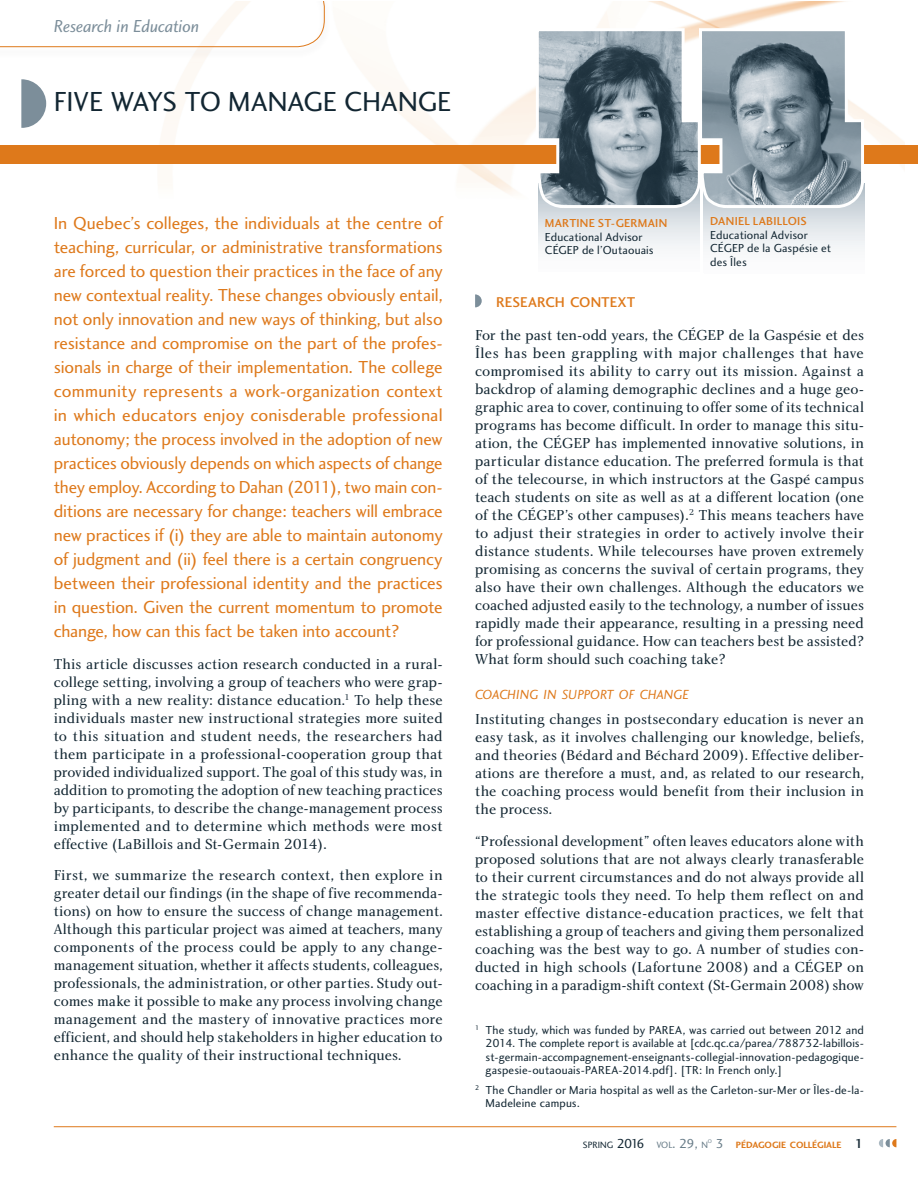
<style>
.page{position:relative;width:918px;height:1189px;background:#fff}
.page>*{position:absolute;margin:0;border:0;box-sizing:border-box;transform-origin:0 0}
.t1{font:28.5px "Charlotte Sans Book Plain";letter-spacing:-.005em;color:#122632}
.Article__OK{font:18px/24px "Charlotte Sans Book Plain";letter-spacing:-.015em;color:#de791b;text-align:justify}
.t2{font:18px "Charlotte Sans Book Italic Plain";letter-spacing:-.01em;color:#7c8e9a}
.Article__OK-2{font:15px/18px "Charlotte Book Plain";color:#122632;text-align:justify}
.t3{font:14.7px "Charlotte Sans Medium Plain";letter-spacing:.005em;color:#de791b}
.Article__OK-3{font:13.65px "Charlotte Sans Book Italic Plain";letter-spacing:-.005em;color:#de791b}
.E-_texte_des_notes_e{font:12px/13.5px "Charlotte Sans Book Plain";letter-spacing:.01em;color:#122632;text-align:justify}
.Photo{font:12px/13.5px "Charlotte Sans Book Plain";letter-spacing:.015em;color:#122632}
.Titre_Photo{font:12px "Charlotte Sans Medium Plain";letter-spacing:.025em;color:#de791b}
.t4{font:9.45px "Charlotte Sans Bold Plain";color:#de791b}
.t5{font:9.45px "Charlotte Sans Book Plain";color:#122632}
.t6{font:5.55px "Charlotte Sans Book Plain";color:#687c88}
.s1{font-size:13.5px}
.s2{color:#687c88}
.s3{font-size:13.5px;color:#687c88}
.s4{font-family:"Charlotte Sans Book Plain";font-size:13.5px;color:#687c88}
.s5{font-family:"Charlotte Sans Medium Plain";font-size:13.5px;color:#122632}
</style>
<div class="page">
<img style="left:0;top:1px;width:918px;height:193px">
<hr style="left:54px;top:1126px;width:842px;height:1px;background:#de791b">
<svg style="left:879px;top:1139px;width:17px;height:8px"></svg>
<div style="left:0;top:1px;width:332px;height:58px;background:#122632;opacity:.45"></div>
<svg style="left:21px;top:79px;width:25px;height:49px"></svg>
<div style="left:0;top:145px;width:918px;height:18px;background:#de791b"></div>
<svg style="left:475px;top:294px;width:7px;height:13px"></svg>
<svg style="left:539px;top:211px;width:160px;height:38px"></svg>
<svg style="left:703px;top:211px;width:161px;height:38px"></svg>
<svg style="left:534px;top:27px;width:333px;height:184px"></svg>
<svg style="left:0;top:1px;width:324px;height:46px"></svg>
<p class="t2" style="left:54px;top:16px;width:144px">Pratique pédagogique</p>
<p class="t2" style="left:54px;top:16px;width:147px">Research in Education</p>
<p class="t1" style="left:54px;top:69px;width:569px">ÉVALUER DIFFÉREMMENT. LE DOSSIER D’ÉTUDE</p>
<p class="t1" style="left:54px;top:98px;width:252px">ET QUELQUE CHOSE</p>
<p class="t1" style="left:54px;top:85px;width:399px">FIVE WAYS TO MANAGE CHANGE</p>
<p class="Article__OK" style="left:54px;top:211px;width:390px">In Quebec’s colleges, the individuals at the centre of teaching, curricular, or administrative transformations are forced to question their practices in the face of any new contextual reality. These changes obviously entail, not only innovation and new ways of thinking, but also resistance and compromise on the part of the profes&shy;sionals in charge of their implementation. The college community represents a work-organization context in which educators enjoy conisderable professional autonomy; the process involved in the adoption of new practices obviously depends on which aspects of change they employ. According to Dahan (2011), two main con&shy;ditions are necessary for change: teachers will embrace new practices if (i) they are able to maintain autonomy of judgment and (ii) feel there is a certain congruency between their professional identity and the practices in question. Given the current momentum to promote change, how can this fact be taken into account?</p>
<p class="Article__OK-2" style="left:54px;top:655px;width:390px">This article discusses action research conducted in a rural&shy;college setting, involving a group of teachers who were grap&shy;pling with a new reality: distance education.<sup>1</sup> To help these individuals master new instructional strategies more suited to this situation and student needs, the researchers had them participate in a professional-cooperation group that provided individualized support. The goal of this study was, in addition to promoting the adoption of new teaching practices by participants, to describe the change-management process implemented and to determine which methods were most effective (LaBillois and St-Germain 2014).</p>
<p class="Article__OK-2" style="left:54px;top:866px;width:390px">First, we summarize the research context, then explore in greater detail our findings (in the shape of five recommenda&shy;tions) on how to ensure the success of change management.<br>Although this particular project was aimed at teachers, many components of the process could be apply to any change&shy;management situation, whether it affects students, colleagues, professionals, the administration, or other parties. Study out&shy;comes make it possible to make any process involving change management and the mastery of innovative practices more efficient, and should help stakeholders in higher education to enhance the quality of their instructional techniques.</p>
<p class="Titre_Photo" style="left:545px;top:216px;width:124px">MARTINE ST-GERMAIN</p>
<p class="Photo" style="left:545px;top:230px;width:99px">Educational Advisor</p>
<p class="Photo" style="left:545px;top:243px;width:110px">CÉGEP de l’Outaouais</p>
<p class="t3" style="left:496px;top:293px;width:141px">RESEARCH CONTEXT</p>
<p class="Titre_Photo" style="left:710px;top:214px;width:98px">DANIEL LABILLOIS</p>
<p class="Photo" style="left:710px;top:228px;width:99px">Educational Advisor</p>
<p class="Photo" style="left:710px;top:241px;width:122px">CÉGEP de la Gaspésie et des Îles</p>
<p class="Titre_Photo" style="left:714px;top:216px;width:10px">--</p>
<p class="Photo" style="left:714px;top:230px;width:10px">--</p>
<p class="Article__OK-2" style="left:475px;top:326px;width:390px">For the past ten-odd years, the CÉGEP de la Gaspésie et des Îles has been grappling with major challenges that have compromised its ability to carry out its mission. Against a backdrop of alaming demographic declines and a huge geo&shy;graphic area to cover, continuing to offer some of its technical programs has become difficult. In order to manage this situ&shy;ation, the CÉGEP has implemented innovative solutions, in particular distance education. The preferred formula is that of the telecourse, in which instructors at the Gaspé campus teach students on site as well as at a different location (one of the CÉGEP’s other campuses).<sup>2</sup> This means teachers have to adjust their strategies in order to actively involve their distance students. While telecourses have proven extremely promising as concerns the suvival of certain programs, they also have their own challenges. Although the educators we coached adjusted easily to the technology, a number of issues rapidly made their appearance, resulting in a pressing need for professional guidance. How can teachers best be assisted?<br>What form should such coaching take?</p>
<p class="Article__OK-3" style="left:475px;top:686px;width:215px">COACHING IN SUPPORT OF CHANGE</p>
<p class="Article__OK-2" style="left:475px;top:710px;width:390px">Instituting changes in postsecondary education is never an easy task, as it involves challenging our knowledge, beliefs, and theories (Bédard and Béchard 2009). Effective deliber&shy;ations are therefore a must, and, as related to our research, the coaching process would benefit from their inclusion in the process.</p>
<p class="Article__OK-2" style="left:475px;top:831px;width:390px">“Professional development” often leaves educators alone with proposed solutions that are not always clearly tranasferable to their current circumstances and do not always provide all the strategic tools they need. To help them reflect on and master effective distance-education practices, we felt that establishing a group of teachers and giving them personalized coaching was the best way to go. A number of studies con&shy;ducted in high schools (Lafortune 2008) and a CÉGEP on coaching in a paradigm-shift context (St-Germain 2008) show</p>
<p class="E-_texte_des_notes_e" style="left:485px;top:1023px;width:380px;text-indent:-10px"><sup>1</sup> The study, which was funded by PAREA, was carried out between 2012 and 2014. The complete report is available at [cdc.qc.ca/parea/788732-labillois&shy;st-germain-accompagnement-enseignants-collegial-innovation-pedagogique&shy;gaspesie-outaouais-PAREA-2014.pdf]. [TR: In French only.]</p>
<p class="E-_texte_des_notes_e" style="left:485px;top:1083px;width:380px;text-indent:-10px"><sup>2</sup> The Chandler or Maria hospital as well as the Carleton-sur-Mer or Îles-de-la-<br>Madeleine campus.</p>
<p class="t5" style="left:583px;top:1139px;width:126px">SPRING <span class="s1">2016</span> <span class="s2">VOL</span><span class="s3">. 29,</span> <span class="s2">N</span></p>
<p class="t6" style="left:708px;top:1138px;width:6px">O</p>
<p class="t4" style="left:716px;top:1139px;width:149px"><span class="s4">3</span> PÉDAGOGIE COLLÉGIALE <span class="s5">1</span></p>
</div>
